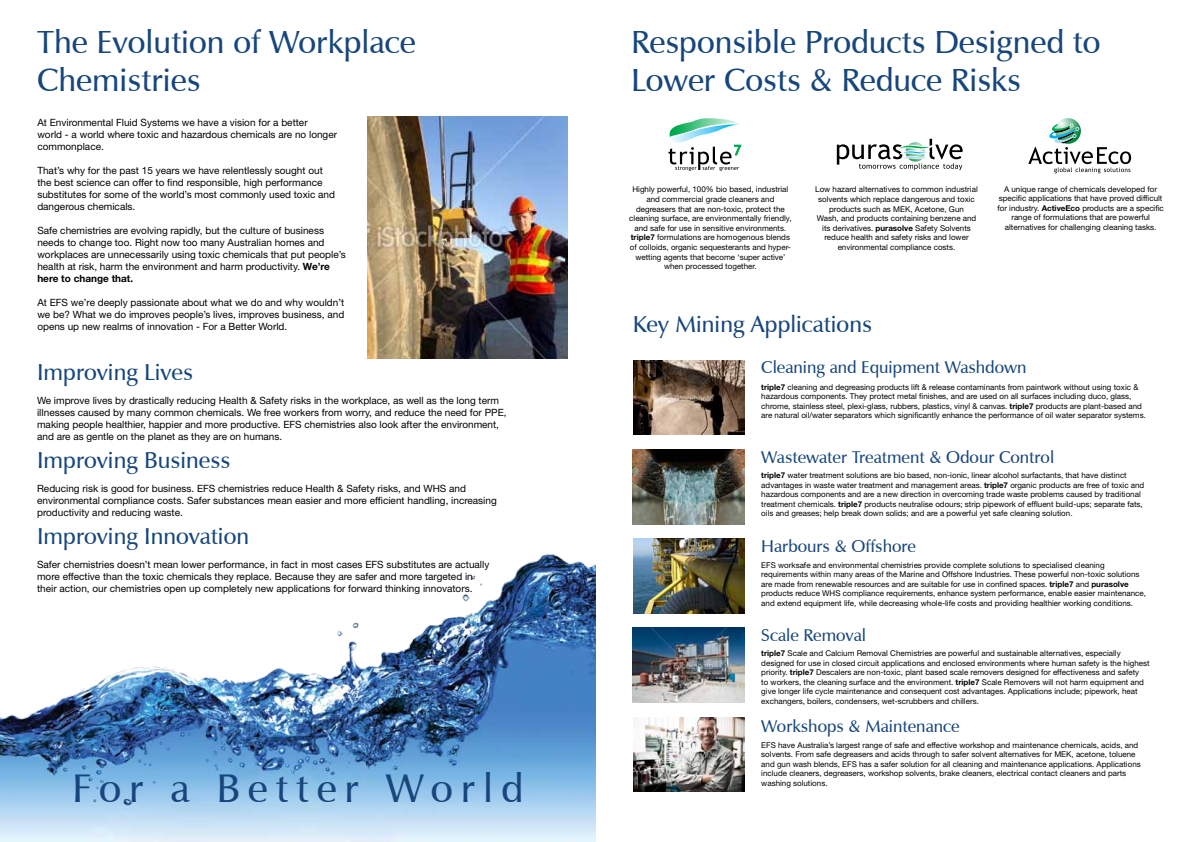
<style>
.page{position:relative;width:1191px;height:842px;background:#fff}
.page>*{position:absolute;margin:0;border:0;box-sizing:border-box;transform-origin:0 0}
.t1{font:600 40px "Zapf Humanist 601 BT";letter-spacing:.2em;color:#17467c}
.t2{font:600 32px/38.4px "Zapf Humanist 601 BT";color:#17467c}
.t3{font:600 23px "Zapf Humanist 601 BT";color:#17467c}
.t4{font:600 17px "Zapf Humanist 601 BT";color:#17467c}
.t5{font:10px/12px "Helvetica Neue LT Std";color:#000}
.t6{font:8px/9.6px "Helvetica Neue LT Std";color:#000}
.s1{font-weight:700}
</style>
<div class="page">
<img style="left:0;top:554px;width:595px;height:288px">
<div style="left:260px;top:507px;width:181px;height:113px;background:#fff"></div>
<img style="left:367px;top:117px;width:200px;height:241px">
<svg style="left:837px;top:139px;width:125px;height:31px"></svg>
<svg style="left:1028px;top:118px;width:103px;height:55px"></svg>
<svg style="left:668px;top:118px;width:74px;height:53px"></svg>
<img style="left:633px;top:361px;width:112px;height:74px">
<img style="left:633px;top:450px;width:112px;height:75px">
<img style="left:633px;top:539px;width:112px;height:75px">
<img style="left:632px;top:627px;width:113px;height:75px">
<img style="left:633px;top:717px;width:112px;height:74px">
<h2 class="t2" style="left:37px;top:22px;width:380px">The Evolution of Workplace<br>Chemistries</h2>
<p class="t5" style="left:37px;top:116px;width:301px">At Environmental Fluid Systems we have a vision for a better<br>world - a world where toxic and hazardous chemicals are no longer commonplace.</p>
<p class="t5" style="left:37px;top:164px;width:299px">That’s why for the past 15 years we have relentlessly sought out the best science can offer to find responsible, high performance substitutes for some of the world’s most commonly used toxic and dangerous chemicals.</p>
<p class="t5" style="left:37px;top:224px;width:310px">Safe chemistries are evolving rapidly, but the culture of business needs to change too. Right now too many Australian homes and workplaces are unnecessarily using toxic chemicals that put people’s health at risk, harm the environment and harm productivity. <span class="s1">We’re here to change that.</span></p>
<p class="t5" style="left:37px;top:296px;width:308px;text-align:justify">At EFS we’re deeply passionate about what we do and why wouldn’t we be? What we do improves people’s lives, improves business, and opens up new realms of innovation - For a Better World.</p>
<h3 class="t3" style="left:37px;top:358px;width:157px">Improving Lives</h3>
<p class="t5" style="left:37px;top:395px;width:471px">We improve lives by drastically reducing Health &amp; Safety risks in the workplace, as well as the long term illnesses caused by many common chemicals. We free workers from worry, and reduce the need for PPE, making people healthier, happier and more productive. EFS chemistries also look after the environment, and are as gentle on the planet as they are on humans.</p>
<h3 class="t3" style="left:37px;top:446px;width:195px">Improving Business</h3>
<p class="t5" style="left:37px;top:482px;width:461px">Reducing risk is good for business. EFS chemistries reduce Health &amp; Safety risks, and WHS and environmental compliance costs. Safer substances mean easier and more efficient handling, increasing productivity and reducing waste.</p>
<h3 class="t3" style="left:37px;top:521px;width:213px">Improving Innovation</h3>
<p class="t5" style="left:37px;top:558px;width:454px">Safer chemistries doesn’t mean lower performance, in fact in most cases EFS substitutes are actually more effective than the toxic chemicals they replace. Because they are safer and more targeted in their action, our chemistries open up completely new applications for forward thinking innovators.</p>
<h1 class="t1" style="left:72px;top:763px;width:452px">For a Better World</h1>
<h2 class="t2" style="left:631px;top:22px;width:471px">Responsible Products Designed to<br>Lower Costs &amp; Reduce Risks</h2>
<p class="t6" style="left:629px;top:185px;width:164px;text-align:center">Highly powerful, 100% bio based, industrial and commercial grade cleaners and degreasers that are non-toxic, protect the cleaning surface, are environmentally friendly, and safe for use in sensitive environments. <span class="s1">triple7</span> formulations are homogenous blends of colloids, organic sequesterants and hyper&shy;wetting agents that become ‘super active’ when processed together.</p>
<p class="t6" style="left:815px;top:185px;width:164px;text-align:center">Low hazard alternatives to common industrial solvents which replace dangerous and toxic products such as MEK, Acetone, Gun<br>Wash, and products containing benzene and its derivatives. <span class="s1">purasolve</span> Safety Solvents reduce health and safety risks and lower environmental compliance costs.</p>
<p class="t6" style="left:997px;top:184px;width:168px;text-align:center">A unique range of chemicals developed for specific applications that have proved difficult for industry. <span class="s1">ActiveEco</span> products are a specific range of formulations that are powerful alternatives for challenging cleaning tasks.</p>
<h3 class="t3" style="left:633px;top:310px;width:240px">Key Mining Applications</h3>
<h3 class="t4" style="left:761px;top:357px;width:267px">Cleaning and Equipment Washdown</h3>
<p class="t6" style="left:761px;top:382px;width:386px"><span class="s1">triple7</span> cleaning and degreasing products lift &amp; release contaminants from paintwork without using toxic &amp; hazardous components. They protect metal finishes, and are used on all surfaces including duco, glass, chrome, stainless steel, plexi-glass, rubbers, plastics, vinyl &amp; canvas. <span class="s1">triple7</span> products are plant-based and are natural oil/water separators which significantly enhance the performance of oil water separator systems.</p>
<h3 class="t4" style="left:761px;top:446px;width:294px">Wastewater Treatment &amp; Odour Control</h3>
<p class="t6" style="left:761px;top:470px;width:384px"><span class="s1">triple7</span> water treatment solutions are bio based, non-ionic, linear alcohol surfactants, that have distinct advantages in waste water treatment and management areas. <span class="s1">triple7</span> organic products are free of toxic and hazardous components and are a new direction in overcoming trade waste problems caused by traditional treatment chemicals. <span class="s1">triple7</span> products neutralise odours; strip pipework of effluent build-ups; separate fats, oils and greases; help break down solids; and are a powerful yet safe cleaning solution.</p>
<h3 class="t4" style="left:761px;top:535px;width:156px">Harbours &amp; Offshore</h3>
<p class="t6" style="left:761px;top:560px;width:386px">EFS worksafe and environmental chemistries provide complete solutions to specialised cleaning requirements within many areas of the Marine and Offshore Industries. These powerful non-toxic solutions are made from renewable resources and are suitable for use in confined spaces. <span class="s1">triple7</span> and <span class="s1">purasolve </span>products reduce WHS compliance requirements, enhance system performance, enable easier maintenance, and extend equipment life, while decreasing whole-life costs and providing healthier working conditions.</p>
<h3 class="t4" style="left:761px;top:625px;width:106px">Scale Removal</h3>
<p class="t6" style="left:761px;top:648px;width:390px"><span class="s1">triple7</span> Scale and Calcium Removal Chemistries are powerful and sustainable alternatives, especially designed for use in closed circuit applications and enclosed environments where human safety is the highest priority. <span class="s1">triple7</span> Descalers are non-toxic, plant based scale removers designed for effectiveness and safety<br>to workers, the cleaning surface and the environment. <span class="s1">triple7</span> Scale Removers will not harm equipment and give longer life cycle maintenance and consequent cost advantages. Applications include; pipework, heat exchangers, boilers, condensers, wet-scrubbers and chillers.</p>
<p class="t6" style="left:761px;top:740px;width:381px">EFS have Australia’s largest range of safe and effective workshop and maintenance chemicals, acids, and solvents. From safe degreasers and acids through to safer solvent alternatives for MEK, acetone, toluene and gun wash blends, EFS has a safer solution for all cleaning and maintenance applications. Applications include cleaners, degreasers, workshop solvents, brake cleaners, electrical contact cleaners and parts washing solutions.</p>
<h3 class="t4" style="left:761px;top:716px;width:200px">Workshops &amp; Maintenance</h3>
</div>
